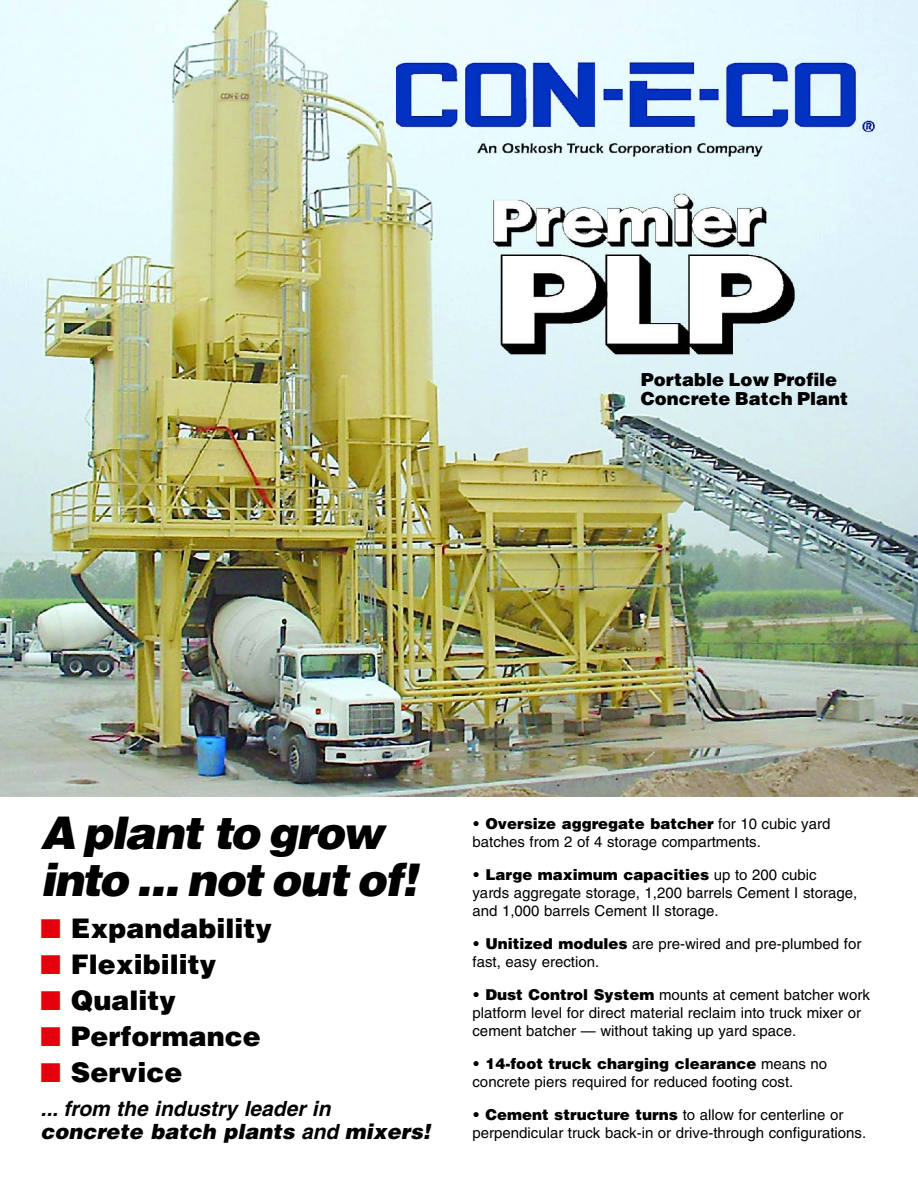
<style>
.page{position:relative;width:918px;height:1188px;background:#fff}
.page>*{position:absolute;margin:0;border:0;box-sizing:border-box;transform-origin:0 0}
.t1{font:italic 900 45px/46.5px "Helvetica";letter-spacing:-.035em;color:#000}
.t2{font:900 27px "Helvetica";color:#000}
.t3{font:italic 700 21px/22.5px "Helvetica";color:#000}
.t4{font:900 18px/19.5px "Helvetica";color:#000}
.t5{font:15px/18px "Helvetica";color:#000}
.s1{color:#e6000e}
.s2{font-weight:900}
</style>
<div class="page">
<img style="left:0;top:0;width:918px;height:796px">
<p class="t4" style="left:641px;top:370px;width:209px">Portable Low Profile<br>Concrete Batch Plant</p>
<h1 class="t1" style="left:40px;top:810px;width:378px">A plant to grow into ... not out of!</h1>
<h2 class="t2" style="left:40px;top:913px;width:233px"><span class="s1">■</span> Expandability</h2>
<h2 class="t2" style="left:40px;top:949px;width:177px"><span class="s1">■</span> Flexibility</h2>
<h2 class="t2" style="left:40px;top:985px;width:137px"><span class="s1">■</span> Quality</h2>
<h2 class="t2" style="left:40px;top:1021px;width:222px"><span class="s1">■</span> Performance</h2>
<h2 class="t2" style="left:40px;top:1057px;width:143px"><span class="s1">■</span> Service</h2>
<h3 class="t3" style="left:40px;top:1099px;width:391px">... from the industry leader in <span class="s2">concrete batch plants</span> and <span class="s2">mixers!</span></h3>
<p class="t5" style="left:472px;top:816px;width:359px"><span class="s2">• Oversize aggregate batcher</span> for 10 cubic yard batches from 2 of 4 storage compartments.</p>
<p class="t5" style="left:472px;top:867px;width:386px"><span class="s2">• Large maximum capacities</span> up to 200 cubic yards aggregate storage, 1,200 barrels Cement I storage, and 1,000 barrels Cement II storage.</p>
<p class="t5" style="left:472px;top:936px;width:390px"><span class="s2">• Unitized modules</span> are pre-wired and pre-plumbed for fast, easy erection.</p>
<p class="t5" style="left:472px;top:987px;width:399px"><span class="s2">• Dust Control System</span> mounts at cement batcher work platform level for direct material reclaim into truck mixer or cement batcher — without taking up yard space.</p>
<p class="t5" style="left:472px;top:1056px;width:356px"><span class="s2">• 14-foot truck charging clearance</span> means no concrete piers required for reduced footing cost.</p>
<p class="t5" style="left:472px;top:1107px;width:395px"><span class="s2">• Cement structure turns</span> to allow for centerline or perpendicular truck back-in or drive-through configurations.</p>
</div>
